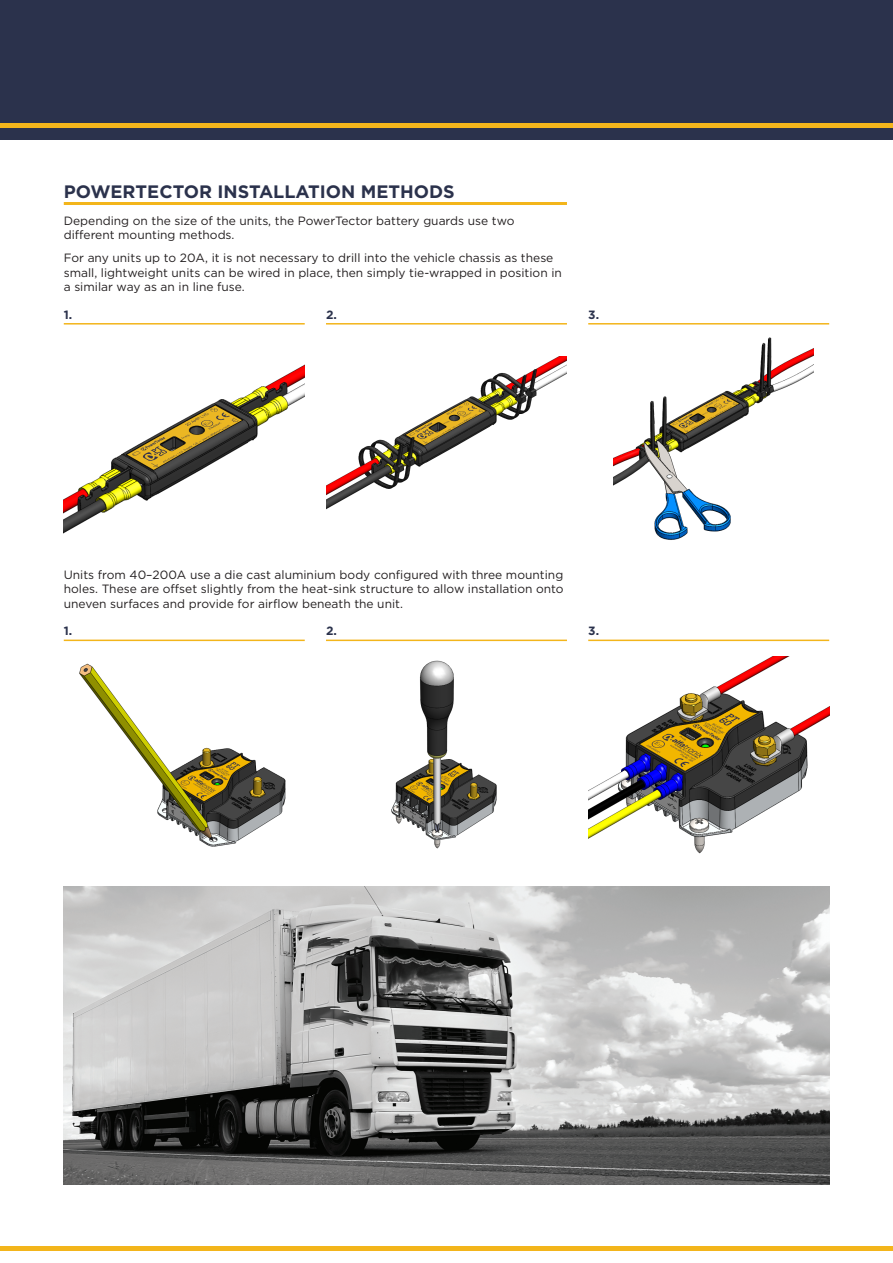
<style>
.page{position:relative;width:893px;height:1263px;background:#fff}
.page>*{position:absolute;margin:0;border:0;box-sizing:border-box;transform-origin:0 0}
.Subheading_A{font:700 18px "Gotham";color:#2b324c}
.Body_Copy{font:12px/14.4px "Gotham";color:#231f20}
.diagram_numbers{font:700 12px "Gotham";color:#2b324c}
</style>
<div class="page">
<div style="left:0;top:0;width:893px;height:140px;background:#2b324c"></div>
<hr style="left:0;top:123px;width:893px;height:4px;background:#f3b51b">
<hr style="left:0;top:1246px;width:893px;height:4px;background:#f3b51b">
<hr style="left:64px;top:202px;width:503px;height:3px;background:#f3b51b">
<img style="left:64px;top:364px;width:241px;height:169px">
<img style="left:79px;top:663px;width:207px;height:184px">
<img style="left:326px;top:356px;width:241px;height:154px">
<img style="left:391px;top:660px;width:106px;height:189px">
<img style="left:614px;top:338px;width:199px;height:202px">
<img style="left:588px;top:657px;width:241px;height:197px">
<hr style="left:64px;top:323px;width:241px;height:2px;background:#f3b51b">
<hr style="left:64px;top:640px;width:241px;height:1px;background:#f3b51b">
<hr style="left:326px;top:323px;width:241px;height:2px;background:#f3b51b">
<hr style="left:326px;top:640px;width:241px;height:1px;background:#f3b51b">
<hr style="left:588px;top:323px;width:241px;height:2px;background:#f3b51b">
<hr style="left:588px;top:640px;width:241px;height:1px;background:#f3b51b">
<img style="left:64px;top:886px;width:765px;height:298px">
<p class="Subheading_A" style="left:64px;top:181px;width:392px">POWERTECTOR INSTALLATION METHODS</p>
<p class="Body_Copy" style="left:64px;top:213px;width:452px">Depending on the size of the units, the PowerTector battery guards use two different mounting methods.</p>
<p class="Body_Copy" style="left:64px;top:251px;width:500px">For any units up to 20A, it is not necessary to drill into the vehicle chassis as these small, lightweight units can be wired in place, then simply tie-wrapped in position in a similar way as an in line fuse.</p>
<p class="diagram_numbers" style="left:64px;top:308px;width:10px">1.</p>
<p class="diagram_numbers" style="left:326px;top:308px;width:12px">2.</p>
<p class="diagram_numbers" style="left:588px;top:308px;width:12px">3.</p>
<p class="Body_Copy" style="left:64px;top:567px;width:501px;text-align:justify">Units from 40–200A use a die cast aluminium body configured with three mounting holes. These are offset slightly from the heat-sink structure to allow installation onto uneven surfaces and provide for airflow beneath the unit.</p>
<p class="diagram_numbers" style="left:64px;top:624px;width:10px">1.</p>
<p class="diagram_numbers" style="left:326px;top:624px;width:12px">2.</p>
<p class="diagram_numbers" style="left:588px;top:624px;width:12px">3.</p>
</div>
